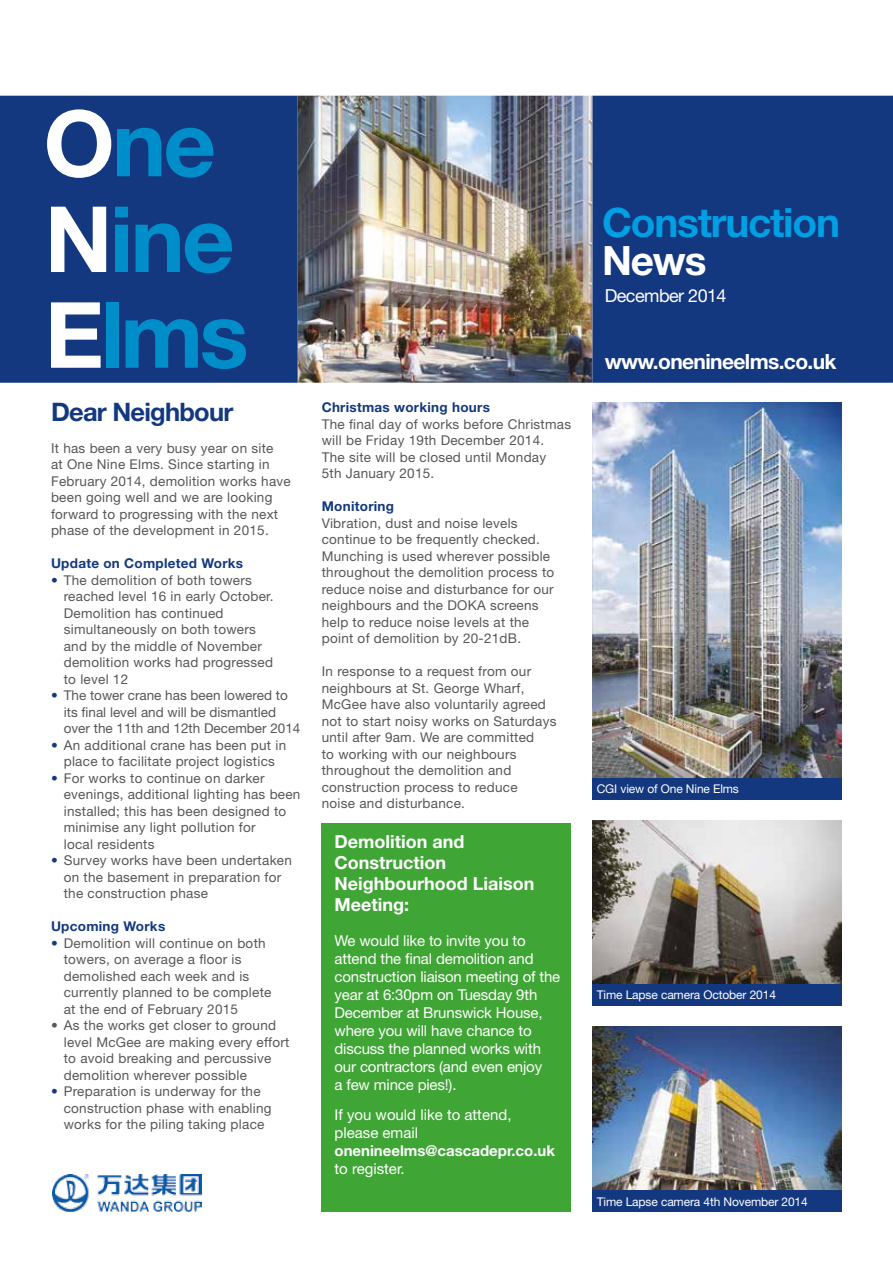
<style>
.page{position:relative;width:893px;height:1263px;background:#fff}
.page>*{position:absolute;margin:0;border:0;box-sizing:border-box;transform-origin:0 0}
.t1{font:700 91.5px/95.7px "Helvetica Neue LT";letter-spacing:-.03em;color:#008eca}
.t2{font:700 40.5px "Helvetica Neue LT";letter-spacing:-.03em;color:#009fe3}
.t3{font:700 40.5px "Helvetica Neue LT";color:#fff}
.t4{font:700 25.5px "Helvetica Neue LT";letter-spacing:-.03em;color:#14387f}
.t5{font:700 21px "Helvetica Neue LT";letter-spacing:-.03em;color:#fff}
.t6{font:700 18px/21px "Helvetica Neue LT";color:#fff}
.t7{font:18px "Helvetica Neue LT";letter-spacing:-.03em;color:#fff}
.t8{font:15px/18px "Helvetica Neue LT";letter-spacing:-.01em;color:#fff}
.t9{font:700 15px "Helvetica Neue LT";color:#fff}
.t10{font:13.5px/16.5px "Helvetica Neue LT";letter-spacing:.02em;color:#575756}
.t11{font:13.5px/16.5px "Helvetica Neue LT";color:#575756}
.t12{font:700 13.5px "Helvetica Neue LT";letter-spacing:.02em;color:#14387f}
.t13{font:12px "Helvetica Neue LT";letter-spacing:-.01em;color:#fff}
.s1{color:#fff}
.s2{color:#14387f}
</style>
<div class="page">
<img style="left:298px;top:96px;width:294px;height:287px">
<div style="left:0;top:96px;width:298px;height:287px;background:#14387f"></div>
<div style="left:592px;top:96px;width:301px;height:287px;background:#14387f"></div>
<div style="left:322px;top:824px;width:249px;height:388px;background:#3fa535"></div>
<img style="left:592px;top:821px;width:250px;height:163px">
<div style="left:592px;top:984px;width:250px;height:22px;background:#14387f"></div>
<img style="left:592px;top:402px;width:250px;height:376px">
<div style="left:592px;top:778px;width:250px;height:21px;background:#14387f"></div>
<img style="left:592px;top:1027px;width:250px;height:164px">
<div style="left:592px;top:1191px;width:250px;height:21px;background:#14387f"></div>
<img style="left:52px;top:1175px;width:150px;height:36px">
<h1 class="t1" style="left:44px;top:94px;width:207px"><span class="s1">O</span>ne<br><span class="s1">N</span>ine<br><span class="s1">E</span>lms</h1>
<h3 class="t4" style="left:51px;top:396px;width:184px">Dear Neighbour</h3>
<p class="t10" style="left:51px;top:440px;width:241px">It has been a very busy year on site<br>at One Nine Elms. Since starting in February 2014, demolition works have been going well and we are looking forward to progressing with the next phase of the development in 2015.</p>
<p class="t12" style="left:51px;top:555px;width:194px">Update on Completed Works</p>
<p class="t10" style="left:64px;top:571px;width:211px;text-indent:-13px"><span class="s2">•</span> The demolition of both towers reached level 16 in early October.<br>Demolition has continued simultaneously on both towers and by the middle of November demolition works had progressed to level 12</p>
<p class="t11" style="left:64px;top:687px;width:238px;text-indent:-13px"><span class="s2">•</span> The tower crane has been lowered to its final level and will be dismantled over the 11th and 12th December 2014</p>
<p class="t10" style="left:51px;top:736px;width:237px;text-align:center"><span class="s2">•</span> An additional crane has been put in place to facilitate project logistics</p>
<p class="t10" style="left:64px;top:769px;width:238px;text-indent:-13px"><span class="s2">•</span> For works to continue on darker evenings, additional lighting has been installed; this has been designed to minimise any light pollution for<br>local residents</p>
<p class="t10" style="left:64px;top:852px;width:230px;text-indent:-13px"><span class="s2">•</span> Survey works have been undertaken on the basement in preparation for the construction phase</p>
<p class="t12" style="left:51px;top:918px;width:116px">Upcoming Works</p>
<p class="t10" style="left:64px;top:934px;width:209px;text-indent:-13px"><span class="s2">•</span> Demolition will continue on both towers, on average a floor is demolished each week and is currently planned to be complete at the end of February 2015</p>
<p class="t10" style="left:64px;top:1017px;width:227px;text-indent:-13px">• As the works get closer to ground level McGee are making every effort to avoid breaking and percussive demolition wherever possible</p>
<p class="t10" style="left:64px;top:1083px;width:209px;text-indent:-13px"><span class="s2">•</span> Preparation is underway for the construction phase with enabling works for the piling taking place</p>
<p class="t12" style="left:322px;top:399px;width:170px">Christmas working hours</p>
<p class="t10" style="left:322px;top:415px;width:251px">The final day of works before Christmas will be Friday 19th December 2014.<br>The site will be closed until Monday<br>5th January 2015.</p>
<p class="t12" style="left:322px;top:498px;width:74px">Monitoring</p>
<p class="t10" style="left:322px;top:514px;width:234px">Vibration, dust and noise levels continue to be frequently checked.<br>Munching is used wherever possible throughout the demolition process to reduce noise and disturbance for our neighbours and the DOKA screens help to reduce noise levels at the point of demolition by 20-21dB.</p>
<p class="t10" style="left:322px;top:663px;width:236px">In response to a request from our neighbours at St. George Wharf,<br>McGee have also voluntarily agreed not to start noisy works on Saturdays until after 9am. We are committed<br>to working with our neighbours throughout the demolition and construction process to reduce<br>noise and disturbance.</p>
<h3 class="t6" style="left:334px;top:830px;width:201px">Demolition and<br>Construction<br>Neighbourhood Liaison<br>Meeting:</h3>
<p class="t8" style="left:334px;top:931px;width:227px">We would like to invite you to attend the final demolition and construction liaison meeting of the year at 6:30pm on Tuesday 9th<br>December at Brunswick House, where you will have chance to discuss the planned works with our contractors (and even enjoy<br>a few mince pies!).</p>
<p class="t8" style="left:334px;top:1106px;width:178px">If you would like to attend, please email</p>
<p class="t9" style="left:334px;top:1142px;width:222px">onenineelms@cascadepr.co.uk</p>
<p class="t8" style="left:334px;top:1160px;width:72px">to register.</p>
<h2 class="t2" style="left:602px;top:197px;width:239px">Construction</h2>
<h2 class="t3" style="left:602px;top:235px;width:106px">News</h2>
<h3 class="t7" style="left:605px;top:285px;width:123px">December 2014</h3>
<h3 class="t5" style="left:605px;top:349px;width:233px">www.onenineelms.co.uk</h3>
<p class="t13" style="left:597px;top:782px;width:144px">CGI view of One Nine Elms</p>
<p class="t13" style="left:597px;top:988px;width:181px">Time Lapse camera October 2014</p>
<p class="t13" style="left:597px;top:1194px;width:213px">Time Lapse camera 4th November 2014</p>
</div>
